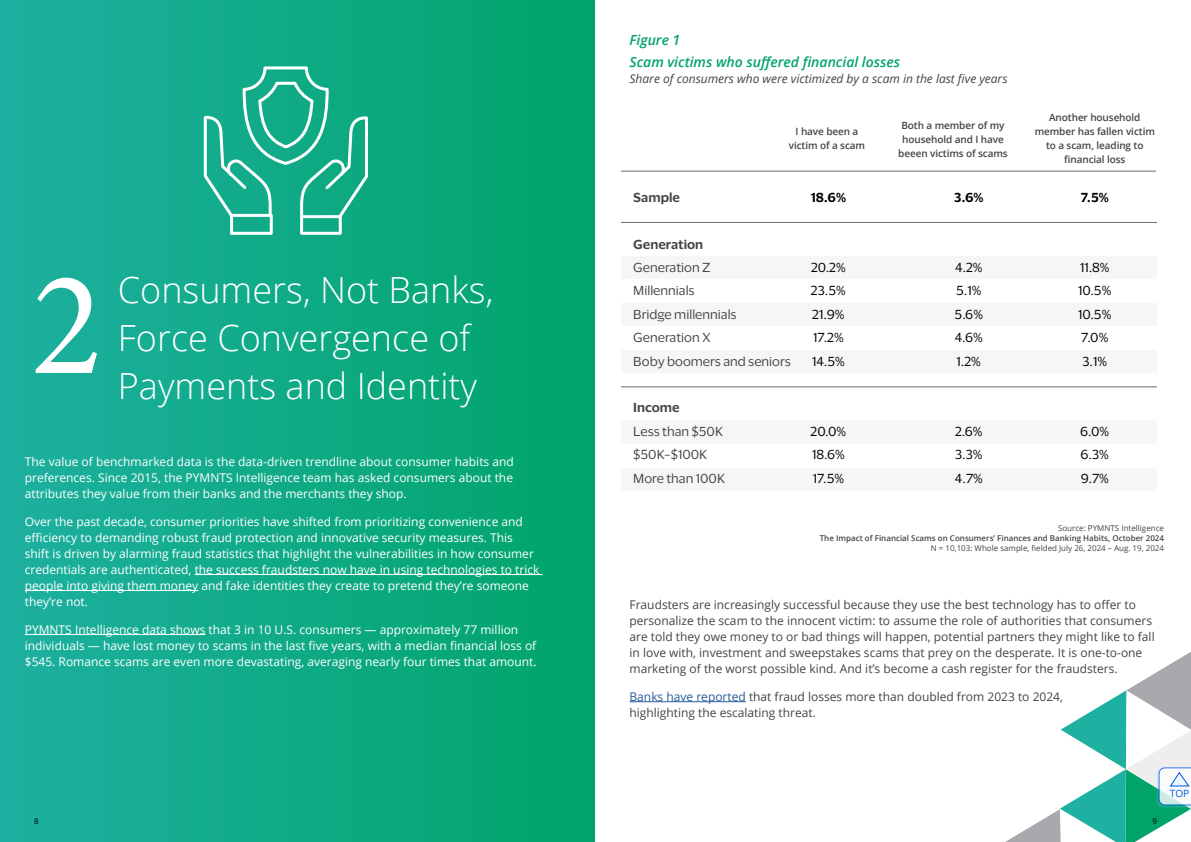
<style>
.page{position:relative;width:1191px;height:842px;background:#fff}
.page>*{position:absolute;margin:0;border:0;box-sizing:border-box;transform-origin:0 0}
.t1{font:150px "Minion Pro";color:#fff}
.Headline_36{font:300 36px/48px "Open Sans";color:#fff}
.Body_-_title{font:italic 600 14px "Open Sans";color:#00a469}
.Body{font:12px/16px "Open Sans";color:#fff}
.Body-2{font:12px/16px "Open Sans";color:#434445}
.Graph_info{font:12px "Visa Dialect";color:#000}
.Graph_info-2{font:12px "Visa Dialect";color:#434445}
.Body-3{font:italic 12px "Open Sans";color:#434445}
.Graph_info-3{font:600 12px "Visa Dialect";color:#434445}
.Graph_info-4{font:600 12px "Visa Dialect";color:#000}
.Body-4{font:600 10px/14px "Open Sans";letter-spacing:-.01em;color:#434445;text-align:center}
.Body_-_title-2{font:10px "Open Sans";color:#0059e3}
.t2{font:8px/9.6px "Open Sans";color:#434445;text-align:right}
.t3{font:8px "Open Sans";color:#000}
.s1{font-weight:600}
.s2{color:#275b9b}
</style>
<div class="page">
<svg style="left:1005px;top:652px;width:186px;height:190px"></svg>
<div style="left:621px;top:421px;width:536px;height:23px;background:#f6f6f6"></div>
<div style="left:621px;top:467px;width:536px;height:24px;background:#f6f6f6"></div>
<hr style="left:629px;top:701px;width:117px;height:1px;background:#275b9b">
<div style="left:0;top:0;width:595px;height:842px;background:linear-gradient(to right,#1eb0a0,#00a469)"></div>
<hr style="left:195px;top:574px;width:347px;height:1px;background:#fff">
<hr style="left:25px;top:590px;width:173px;height:1px;background:#fff">
<hr style="left:25px;top:634px;width:180px;height:1px;background:#fff">
<svg style="left:202px;top:65px;width:167px;height:171px;background:#2bb494"></svg>
<div style="left:300px;top:215px;width:42px;height:20px;border:3px solid #fff"></div>
<div style="left:621px;top:256px;width:536px;height:23px;background:#f6f6f6"></div>
<div style="left:621px;top:349px;width:536px;height:24px;background:#f6f6f6"></div>
<div style="left:621px;top:303px;width:536px;height:23px;background:#f6f6f6"></div>
<hr style="left:621px;top:171px;width:535px;height:1px;background:#69696a">
<hr style="left:621px;top:222px;width:536px;height:1px;background:#69696a">
<hr style="left:621px;top:387px;width:536px;height:1px;background:#69696a">
<p class="Body_-_title" style="left:629px;top:31px;width:52px">Figure 1</p>
<p class="Body_-_title" style="left:629px;top:53px;width:272px">Scam victims who suffered financial losses</p>
<p class="Body-3" style="left:629px;top:71px;width:379px">Share of consumers who were victimized by a scam in the last five years</p>
<p class="t1" style="left:31px;top:225px;width:73px">2</p>
<p class="Headline_36" style="left:118px;top:265px;width:377px">Consumers, Not Banks,<br>Force Convergence of</p>
<p class="Headline_36" style="left:118px;top:361px;width:361px">Payments and Identity</p>
<p class="Body" style="left:25px;top:453px;width:490px;text-align:justify">The value of benchmarked data is the data-driven trendline about consumer habits and preferences. Since 2015, the PYMNTS Intelligence team has asked consumers about the attributes they value from their banks and the merchants they shop.</p>
<p class="Body" style="left:25px;top:513px;width:516px">Over the past decade, consumer priorities have shifted from prioritizing convenience and efficiency to demanding robust fraud protection and innovative security measures. This shift is driven by alarming fraud statistics that highlight the vulnerabilities in how consumer credentials are authenticated, the success fraudsters now have in using technologies to trick people into giving them money and fake identities they create to pretend they’re someone they’re not.</p>
<p class="Body" style="left:25px;top:621px;width:513px">PYMNTS Intelligence data shows that 3 in 10 U.S. consumers — approximately 77 million individuals — have lost money to scams in the last five years, with a median financial loss of $545. Romance scams are even more devastating, averaging nearly four times that amount.</p>
<p class="Body-4" style="left:795px;top:124px;width:64px">I have been a</p>
<p class="Body-4" style="left:788px;top:138px;width:78px">victim of a scam</p>
<p class="Graph_info-3" style="left:633px;top:188px;width:48px">Sample</p>
<p class="Graph_info-3" style="left:633px;top:235px;width:71px">Generation</p>
<p class="Graph_info-2" style="left:633px;top:258px;width:79px">Generation Z</p>
<p class="Graph_info-2" style="left:633px;top:282px;width:63px">Millennials</p>
<p class="Graph_info-2" style="left:633px;top:305px;width:105px">Bridge millennials</p>
<p class="Graph_info-2" style="left:633px;top:329px;width:79px">Generation X</p>
<p class="Graph_info-2" style="left:633px;top:352px;width:159px">Boby boomers and seniors</p>
<p class="Graph_info-3" style="left:633px;top:398px;width:48px">Income</p>
<p class="Graph_info-2" style="left:633px;top:422px;width:91px">Less than $50K</p>
<p class="Graph_info-2" style="left:633px;top:446px;width:75px">$50K–$100K</p>
<p class="Graph_info-2" style="left:633px;top:469px;width:93px">More than 100K</p>
<p class="Graph_info-4" style="left:810px;top:188px;width:37px">18.6%</p>
<p class="Graph_info" style="left:811px;top:258px;width:36px">20.2%</p>
<p class="Graph_info" style="left:811px;top:282px;width:36px">23.5%</p>
<p class="Graph_info" style="left:812px;top:305px;width:34px">21.9%</p>
<p class="Graph_info" style="left:813px;top:329px;width:32px">17.2%</p>
<p class="Graph_info" style="left:812px;top:352px;width:34px">14.5%</p>
<p class="Graph_info" style="left:810px;top:422px;width:37px">20.0%</p>
<p class="Graph_info" style="left:812px;top:446px;width:34px">18.6%</p>
<p class="Graph_info" style="left:812px;top:469px;width:33px">17.5%</p>
<p class="Body-4" style="left:898px;top:118px;width:111px">Both a member of my household and I have beeen victims of scams</p>
<p class="Body-4" style="left:1034px;top:110px;width:122px">Another household member has fallen victim to a scam, leading to financial loss</p>
<p class="Graph_info-4" style="left:954px;top:188px;width:31px">3.6%</p>
<p class="Graph_info" style="left:955px;top:258px;width:29px">4.2%</p>
<p class="Graph_info" style="left:956px;top:282px;width:27px">5.1%</p>
<p class="Graph_info" style="left:954px;top:305px;width:30px">5.6%</p>
<p class="Graph_info" style="left:954px;top:329px;width:30px">4.6%</p>
<p class="Graph_info" style="left:956px;top:352px;width:26px">1.2%</p>
<p class="Graph_info" style="left:955px;top:422px;width:29px">2.6%</p>
<p class="Graph_info" style="left:955px;top:446px;width:29px">3.3%</p>
<p class="Graph_info" style="left:955px;top:469px;width:29px">4.7%</p>
<p class="Graph_info-4" style="left:1080px;top:188px;width:30px">7.5%</p>
<p class="Graph_info" style="left:1080px;top:258px;width:31px">11.8%</p>
<p class="Graph_info" style="left:1078px;top:282px;width:35px">10.5%</p>
<p class="Graph_info" style="left:1078px;top:305px;width:35px">10.5%</p>
<p class="Graph_info" style="left:1081px;top:329px;width:29px">7.0%</p>
<p class="Graph_info" style="left:1082px;top:352px;width:26px">3.1%</p>
<p class="Graph_info" style="left:1080px;top:422px;width:30px">6.0%</p>
<p class="Graph_info" style="left:1080px;top:446px;width:30px">6.3%</p>
<p class="Graph_info" style="left:1081px;top:469px;width:29px">9.7%</p>
<p class="t2" style="left:819px;top:523px;width:346px">Source: PYMNTS Intelligence<br><span class="s1">The Impact of Financial Scams on Consumers’ Finances and Banking Habits, October 2024<br></span>N = 10,103: Whole sample, fielded July 26, 2024 – Aug. 19, 2024</p>
<p class="Body-2" style="left:629px;top:596px;width:526px">Fraudsters are increasingly successful because they use the best technology has to offer to personalize the scam to the innocent victim: to assume the role of authorities that consumers are told they owe money to or bad things will happen, potential partners they might like to fall in love with, investment and sweepstakes scams that prey on the desperate. It is one-to-one marketing of the worst possible kind. And it’s become a cash register for the fraudsters.</p>
<p class="Body-2" style="left:629px;top:688px;width:435px"><span class="s2">Banks have reported</span> that fraud losses more than doubled from 2023 to 2024, highlighting the escalating threat.</p>
<p class="Body_-_title-2" style="left:1170px;top:787px;width:21px">TOP</p>
<p class="t3" style="left:34px;top:815px;width:6px">8</p>
<p class="t3" style="left:1152px;top:815px;width:6px">9</p>
</div>
